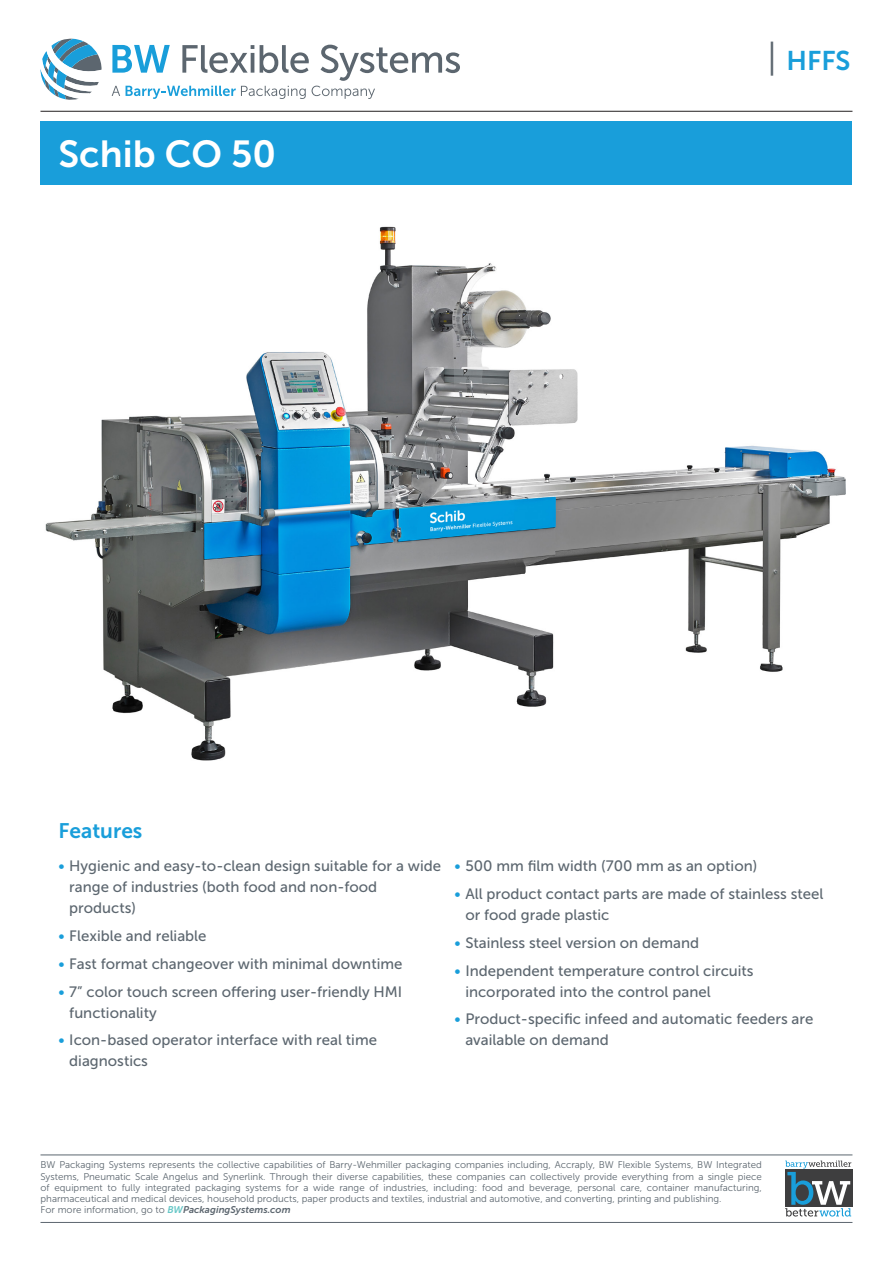
<style>
.page{position:relative;width:893px;height:1263px;background:#fff}
.page>*{position:absolute;margin:0;border:0;box-sizing:border-box;transform-origin:0 0}
.Page_1_Big_Header{font:37.5px "Museo Sans 700";color:#fff}
.t1{font:27px "Museo Sans 700";color:#199eda}
.t2{font:21px "Museo Sans 700";color:#199eda}
.t3{font:15px/21px "Museo Sans 500";color:#5c666f}
.t4{font:9.75px/11.2px "Museo Sans 300";color:#5c666f}
.s1{font-family:"Museo Sans 300";font-size:36px;color:#5c666f}
.s2{color:#199eda}
.s3{font-family:"Museo Sans 700";font-style:italic;color:#66c7c7}
.s4{font-family:"Museo Sans 700";font-style:italic}
</style>
<div class="page">
<div style="left:40px;top:122px;width:812px;height:63px;background:#199eda"></div>
<hr style="left:40px;top:111px;width:812px;height:1px;background:#231f20">
<hr style="left:41px;top:1222px;width:811px;height:1px;background:#5c666f">
<hr style="left:41px;top:1155px;width:811px;height:1px;background:#5c666f">
<svg style="left:112px;top:45px;width:348px;height:54px"></svg>
<svg style="left:40px;top:39px;width:62px;height:61px"></svg>
<svg style="left:785px;top:1160px;width:66px;height:56px"></svg>
<img style="left:45px;top:226px;width:801px;height:535px">
<p class="Page_1_Big_Header" style="left:59px;top:133px;width:219px">Schib CO 50</p>
<h2 class="t1" style="left:767px;top:46px;width:85px"><span class="s1">|</span> HFFS</h2>
<h3 class="t2" style="left:59px;top:819px;width:85px">Features</h3>
<p class="t3" style="left:69px;top:856px;width:373px;text-indent:-11px"><span class="s2">•</span> Hygienic and easy-to-clean design suitable for a wide range of industries (both food and non-food products)</p>
<p class="t3" style="left:58px;top:925px;width:150px"><span class="s2">•</span> Flexible and reliable</p>
<p class="t3" style="left:58px;top:953px;width:345px"><span class="s2">•</span> Fast format changeover with minimal downtime</p>
<p class="t3" style="left:69px;top:981px;width:334px;text-indent:-11px"><span class="s2">•</span> 7” color touch screen offering user-friendly HMI functionality</p>
<p class="t3" style="left:69px;top:1030px;width:309px;text-indent:-11px"><span class="s2">•</span> Icon-based operator interface with real time diagnostics</p>
<p class="t3" style="left:454px;top:856px;width:304px"><span class="s2">•</span> 500 mm film width (700 mm as an option)</p>
<p class="t3" style="left:465px;top:883px;width:360px;text-indent:-11px"><span class="s2">•</span> All product contact parts are made of stainless steel or food grade plastic</p>
<p class="t3" style="left:454px;top:932px;width:246px"><span class="s2">•</span> Stainless steel version on demand</p>
<p class="t3" style="left:465px;top:960px;width:290px;text-indent:-11px"><span class="s2">•</span> Independent temperature control circuits incorporated into the control panel</p>
<p class="t3" style="left:465px;top:1009px;width:350px;text-indent:-11px"><span class="s2">•</span> Product-specific infeed and automatic feeders are available on demand</p>
<p class="t4" style="left:40px;top:1159px;width:723px">BW Packaging Systems represents the collective capabilities of Barry-Wehmiller packaging companies including, Accraply, BW Flexible Systems, BW Integrated Systems, Pneumatic Scale Angelus and Synerlink. Through their diverse capabilities, these companies can collectively provide everything from a single piece of equipment to fully integrated packaging systems for a wide range of industries, including: food and beverage, personal care, container manufacturing, pharmaceutical and medical devices, household products, paper products and textiles, industrial and automotive, and converting, printing and publishing.<br>For more information, go to <span class="s3">BW</span><span class="s4">PackagingSystems.com</span></p>
</div>
